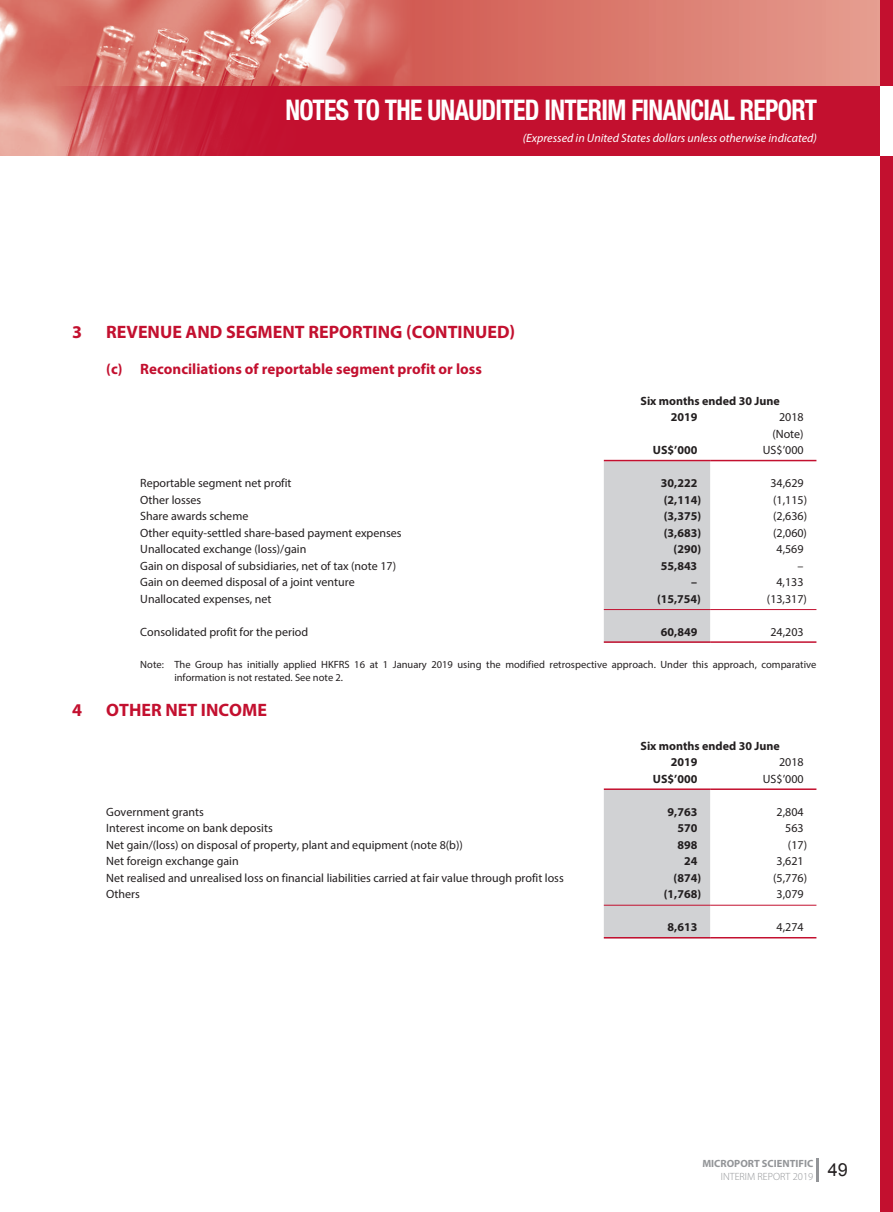
<style>
.page{position:relative;width:893px;height:1212px;background:#fff}
.page>*{position:absolute;margin:0;border:0;box-sizing:border-box;transform-origin:0 0}
.t1{font:700 condensed 28.5px "Helvetica Neue LT Std";color:#fff;scale:.9 1}
.t2{font:700 18px "Myriad Pro";color:#c3102f}
.t3{font:700 15px "Myriad Pro";color:#c3102f}
.t4{font:12px/16.5px "Myriad Pro";color:#231f20;text-align:center}
.t5{font:700 12px/16.5px "Myriad Pro";color:#231f20}
.t6{font:italic 12px "Myriad Pro";color:#fff}
.t7{font:10.5px/12.8px "Myriad Pro";color:#231f20}
.t8{font:300 10.5px/13.2px "Myriad Pro";color:#939598}
.t9{font:700 10.5px "Myriad Pro";color:#939598}
.s1{font-weight:700}
</style>
<div class="page">
<svg style="left:0;top:0;width:880px;height:87px"></svg>
<svg style="left:1px;top:87px;width:879px;height:69px;fill:#c3102f"></svg>
<div style="left:880px;top:0;width:13px;height:1212px;background:#c3102f"></div>
<div style="left:880px;top:87px;width:13px;height:69px;background:#fff"></div>
<hr style="left:816px;top:1158px;width:3px;height:23px;background:#939598">
<div style="left:604px;top:461px;width:106px;height:180px;background:#d1d2d4"></div>
<hr style="left:604px;top:460px;width:106px;height:1px;background:#c3102f">
<hr style="left:710px;top:460px;width:106px;height:1px;background:#c3102f">
<hr style="left:604px;top:609px;width:106px;height:1px;background:#c3102f">
<hr style="left:710px;top:609px;width:106px;height:1px;background:#c3102f">
<hr style="left:604px;top:641px;width:106px;height:2px;background:#c3102f">
<hr style="left:710px;top:641px;width:106px;height:2px;background:#c3102f">
<div style="left:604px;top:790px;width:106px;height:147px;background:#d1d2d4"></div>
<hr style="left:604px;top:788px;width:106px;height:2px;background:#c3102f">
<hr style="left:710px;top:788px;width:106px;height:2px;background:#c3102f">
<hr style="left:604px;top:905px;width:106px;height:1px;background:#c3102f">
<hr style="left:710px;top:905px;width:106px;height:1px;background:#c3102f">
<hr style="left:604px;top:937px;width:106px;height:1px;background:#c3102f">
<hr style="left:710px;top:937px;width:106px;height:1px;background:#c3102f">
<h1 class="t1" style="left:285px;top:93px;width:31px">NOTES</h1>
<h1 class="t1" style="left:354px;top:93px;width:97px">TOTHE UNAUDITED</h1>
<h1 class="t1" style="left:544px;top:93px;width:14px">INTERIM</h1>
<h1 class="t1" style="left:631px;top:93px;width:14px">FINANCIAL</h1>
<h1 class="t1" style="left:740px;top:93px;width:15px">REPORT</h1>
<p class="t6" style="left:523px;top:131px;width:296px">(Expressed in United States dollars unless otherwise indicated)</p>
<h2 class="t2" style="left:72px;top:320px;width:444px">3 Revenue and segment reporting (continued)</h2>
<p class="t3" style="left:106px;top:359px;width:377px">(c) Reconciliations of reportable segment profit or loss</p>
<p class="t5" style="left:671px;top:392px;width:111px;text-indent:-30px">Six months ended 30 June<br>2019</p>
<p class="t4" style="left:772px;top:408px;width:33px">2018 (Note)</p>
<p class="t5" style="left:653px;top:441px;width:46px">US$’000</p>
<p class="t4" style="left:763px;top:441px;width:42px">US$’000</p>
<p class="t4" style="left:140px;top:475px;width:153px">Reportable segment net profit</p>
<p class="t5" style="left:661px;top:474px;width:38px">30,222</p>
<p class="t4" style="left:770px;top:475px;width:35px">34,629</p>
<p class="t4" style="left:140px;top:491px;width:63px">Other losses</p>
<p class="t5" style="left:664px;top:491px;width:39px">(2,114)</p>
<p class="t4" style="left:773px;top:491px;width:35px">(1,115)</p>
<p class="t4" style="left:140px;top:508px;width:110px">Share awards scheme</p>
<p class="t5" style="left:664px;top:507px;width:39px">(3,375)</p>
<p class="t4" style="left:773px;top:508px;width:35px">(2,636)</p>
<p class="t4" style="left:140px;top:524px;width:263px">Other equity-settled share-based payment expenses</p>
<p class="t5" style="left:664px;top:524px;width:39px">(3,683)</p>
<p class="t4" style="left:773px;top:524px;width:35px">(2,060)</p>
<p class="t4" style="left:140px;top:541px;width:168px">Unallocated exchange (loss)/gain</p>
<p class="t5" style="left:674px;top:540px;width:29px">(290)</p>
<p class="t4" style="left:776px;top:541px;width:29px">4,569</p>
<p class="t4" style="left:140px;top:557px;width:257px">Gain on disposal of subsidiaries, net of tax (note 17)</p>
<p class="t5" style="left:661px;top:557px;width:38px">55,843</p>
<p class="t4" style="left:798px;top:557px;width:7px">–</p>
<p class="t4" style="left:140px;top:574px;width:216px">Gain on deemed disposal of a joint venture</p>
<p class="t5" style="left:691px;top:573px;width:7px">–</p>
<p class="t4" style="left:776px;top:574px;width:29px">4,133</p>
<p class="t4" style="left:140px;top:590px;width:133px">Unallocated expenses, net</p>
<p class="t5" style="left:657px;top:590px;width:45px">(15,754)</p>
<p class="t4" style="left:767px;top:590px;width:42px">(13,317)</p>
<p class="t4" style="left:140px;top:623px;width:169px">Consolidated profit for the period</p>
<p class="t5" style="left:661px;top:623px;width:38px">60,849</p>
<p class="t4" style="left:770px;top:623px;width:35px">24,203</p>
<p class="t7" style="left:174px;top:658px;width:644px;text-indent:-34px">Note: The Group has initially applied HKFRS 16 at 1 January 2019 using the modified retrospective approach. Under this approach, comparative information is not restated. See note 2.</p>
<h2 class="t2" style="left:72px;top:699px;width:11px">4</h2>
<h2 class="t2" style="left:106px;top:699px;width:126px">Other net incom</h2>
<h2 class="t2" style="left:257px;top:699px;width:11px">e</h2>
<p class="t5" style="left:671px;top:737px;width:111px;text-indent:-30px">Six months ended 30 June<br>2019</p>
<p class="t4" style="left:779px;top:754px;width:26px">2018</p>
<p class="t5" style="left:653px;top:770px;width:46px">US$’000</p>
<p class="t4" style="left:763px;top:770px;width:42px">US$’000</p>
<p class="t4" style="left:106px;top:803px;width:99px">Government grants</p>
<p class="t5" style="left:668px;top:803px;width:31px">9,763</p>
<p class="t4" style="left:777px;top:803px;width:29px">2,804</p>
<p class="t4" style="left:106px;top:820px;width:168px">Interest income on bank deposits</p>
<p class="t5" style="left:677px;top:819px;width:21px">570</p>
<p class="t4" style="left:785px;top:820px;width:20px">563</p>
<p class="t4" style="left:106px;top:836px;width:358px">Net gain/(loss) on disposal of property, plant and equipment (note 8(b))</p>
<p class="t5" style="left:677px;top:836px;width:21px">898</p>
<p class="t4" style="left:788px;top:836px;width:21px">(17)</p>
<p class="t4" style="left:106px;top:853px;width:134px">Net foreign exchange gain</p>
<p class="t5" style="left:684px;top:852px;width:15px">24</p>
<p class="t4" style="left:777px;top:853px;width:29px">3,621</p>
<p class="t4" style="left:106px;top:869px;width:459px">Net realised and unrealised loss on financial liabilities carried at fair value through profit loss</p>
<p class="t5" style="left:674px;top:869px;width:29px">(874)</p>
<p class="t4" style="left:773px;top:869px;width:35px">(5,776)</p>
<p class="t4" style="left:106px;top:886px;width:35px">Others</p>
<p class="t5" style="left:664px;top:885px;width:39px">(1,768)</p>
<p class="t4" style="left:777px;top:886px;width:29px">3,079</p>
<p class="t5" style="left:668px;top:918px;width:31px">8,613</p>
<p class="t4" style="left:777px;top:919px;width:29px">4,274</p>
<p class="t9" style="left:702px;top:1156px;width:33px">Micropo</p>
<p class="t8" style="left:721px;top:1156px;width:128px;text-indent:27px"><span class="s1">rt Scientific<br></span>INTERI M REPORT 2019 <sup>49</sup></p>
</div>
